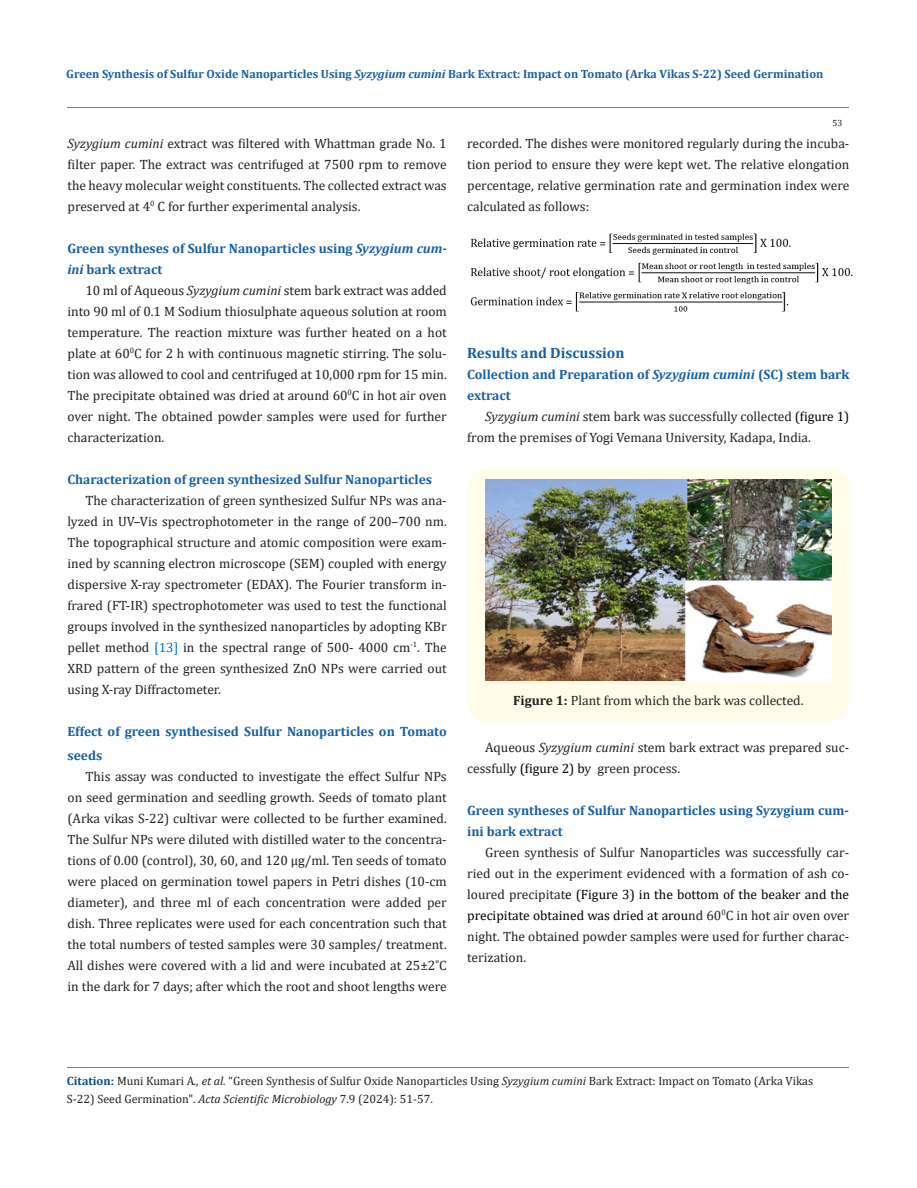
<style>
.page{position:relative;width:917px;height:1188px;background:#fff}
.page>*{position:absolute;margin:0;border:0;box-sizing:border-box;transform-origin:0 0}
.List_Paragraph{font:700 15px "Cambria";color:#1560a6}
.List_Paragraph-2{font:13.5px/21px "Cambria";color:#231f20;text-align:justify}
.List_Paragraph-3{font:700 13.5px/21px "Cambria";color:#1560a6}
.t1{font:12px/18px "Cambria";color:#231f20}
.t2{font:700 12px "Cambria";color:#1560a6}
.t3{font:9px "Cambria";color:#231f20}
.s1{font-style:italic}
.s2{color:#0070c0}
.s3{color:#000}
.s4{font-weight:700}
.s5{font-weight:700;color:#035089}
</style>
<div class="page">
<hr style="left:67px;top:108px;width:781px;height:1px;background:#e05d1a">
<img style="left:470px;top:233px;width:383px;height:79px">
<div style="left:467px;top:470px;width:382px;height:252px;background:#fffde9;border-radius:18px"></div>
<img style="left:485px;top:480px;width:346px;height:201px">
<hr style="left:67px;top:1068px;width:782px;height:1px;background:#e05d1a">
<p class="t2" style="left:66px;top:66px;width:758px">Green Synthesis of Sulfur Oxide Nanoparticles Using <span class="s1">Syzygium cumini</span> Bark Extract: Impact on Tomato (Arka Vikas S-22) Seed Germination</p>
<p class="t3" style="left:832px;top:118px;width:11px">53</p>
<p class="List_Paragraph-2" style="left:67px;top:132px;width:381px"><span class="s1">Syzygium cumini</span> extract was filtered with Whattman grade No. 1 filter paper. The extract was centrifuged at 7500 rpm to remove the heavy molecular weight constituents. The collected extract was preserved at 4<sup>0</sup> C for further experimental analysis.</p>
<p class="List_Paragraph-3" style="left:67px;top:237px;width:381px">Green syntheses of Sulfur Nanoparticles using <span class="s1">Syzygium cum&shy;ini</span> bark extract</p>
<p class="List_Paragraph-2" style="left:67px;top:279px;width:381px;text-indent:18px">10 ml of Aqueous <span class="s1">Syzygium cumini</span> stem bark extract was added into 90 ml of 0.1 M Sodium thiosulphate aqueous solution at room temperature. The reaction mixture was further heated on a hot plate at 60<sup>0</sup>C for 2 h with continuous magnetic stirring. The solu&shy;tion was allowed to cool and centrifuged at 10,000 rpm for 15 min.<br>The precipitate obtained was dried at around 60<sup>0</sup>C in hot air oven over night. The obtained powder samples were used for further characterization.</p>
<p class="List_Paragraph-3" style="left:67px;top:468px;width:366px">Characterization of green synthesized Sulfur Nanoparticles</p>
<p class="List_Paragraph-2" style="left:67px;top:489px;width:381px;text-indent:18px">The characterization of green synthesized Sulfur NPs was ana&shy;lyzed in UV–Vis spectrophotometer in the range of 200–700 nm.<br>The topographical structure and atomic composition were exam&shy;ined by scanning electron microscope (SEM) coupled with energy dispersive X-ray spectrometer (EDAX). The Fourier transform in&shy;frared (FT-IR) spectrophotometer was used to test the functional groups involved in the synthesized nanoparticles by adopting KBr pellet method <span class="s2">[13]</span> in the spectral range of 500- 4000 cm<sup>-1</sup>. The XRD pattern of the green synthesized ZnO NPs were carried out using X-ray Diffractometer.</p>
<p class="List_Paragraph-3" style="left:67px;top:718px;width:381px;line-height:24.8px">Effect of green synthesised Sulfur Nanoparticles on Tomato seeds</p>
<p class="List_Paragraph-2" style="left:67px;top:766px;width:381px;text-indent:18px">This assay was conducted to investigate the effect Sulfur NPs on seed germination and seedling growth. Seeds of tomato plant (Arka vikas S-22) cultivar were collected to be further examined.<br>The Sulfur NPs were diluted with distilled water to the concentra&shy;tions of 0.00 (control), 30, 60, and 120 µg/ml. Ten seeds of tomato were placed on germination towel papers in Petri dishes (10-cm diameter), and three ml of each concentration were added per dish. Three replicates were used for each concentration such that the total numbers of tested samples were 30 samples/ treatment.<br>All dishes were covered with a lid and were incubated at 25±2˚C in the dark for 7 days; after which the root and shoot lengths were</p>
<p class="List_Paragraph-2" style="left:467px;top:132px;width:384px">recorded. The dishes were monitored regularly during the incuba&shy;tion period to ensure they were kept wet. The relative elongation percentage, relative germination rate and germination index were calculated as follows:</p>
<p class="List_Paragraph" style="left:467px;top:342px;width:159px">Results and Discussion</p>
<p class="List_Paragraph-3" style="left:467px;top:363px;width:384px">Collection and Preparation of <span class="s1">Syzygium cumini</span> (SC) stem bark extract</p>
<p class="List_Paragraph-2" style="left:467px;top:405px;width:384px;text-indent:18px"><span class="s1">Syzygium cumini</span> stem bark was successfully collected <span class="s3">(figure 1) </span>from the premises of Yogi Vemana University, Kadapa, India.</p>
<p class="List_Paragraph-2" style="left:513px;top:690px;width:292px"><span class="s4">Figure 1:</span> Plant from which the bark was collected.</p>
<p class="List_Paragraph-2" style="left:467px;top:737px;width:383px;text-indent:18px">Aqueous <span class="s1">Syzygium cumini</span> stem bark extract was prepared suc&shy;cessfull<span class="s3">y (figure 2) b</span>y green process.</p>
<p class="List_Paragraph-3" style="left:467px;top:799px;width:383px">Green syntheses of Sulfur Nanoparticles using Syzygium cum&shy;ini bark extract</p>
<p class="List_Paragraph-2" style="left:467px;top:842px;width:383px;text-indent:18px">Green synthesis of Sulfur Nanoparticles was successfully car&shy;ried out in the experiment evidenced with a formation of ash co&shy;loured precipitat<span class="s3">e (Figure 3) in the bottom of the beaker and the precipitate obtained was dried at arou</span>nd 60<sup>0</sup>C in hot air oven over night. The obtained powder samples were used for further charac&shy;terization.</p>
<p class="t1" style="left:67px;top:1072px;width:747px"><span class="s5">Citation:</span> Muni Kumari A<span class="s1">., et al.</span> “Green Synthesis of Sulfur Oxide Nanoparticles Using <span class="s1">Syzygium cumini</span> Bark Extract: Impact on Tomato (Arka Vikas<br>S-22) Seed Germination". <span class="s1">Acta Scientific Microbiology</span> 7.9 (2024): 51-57.</p>
</div>
